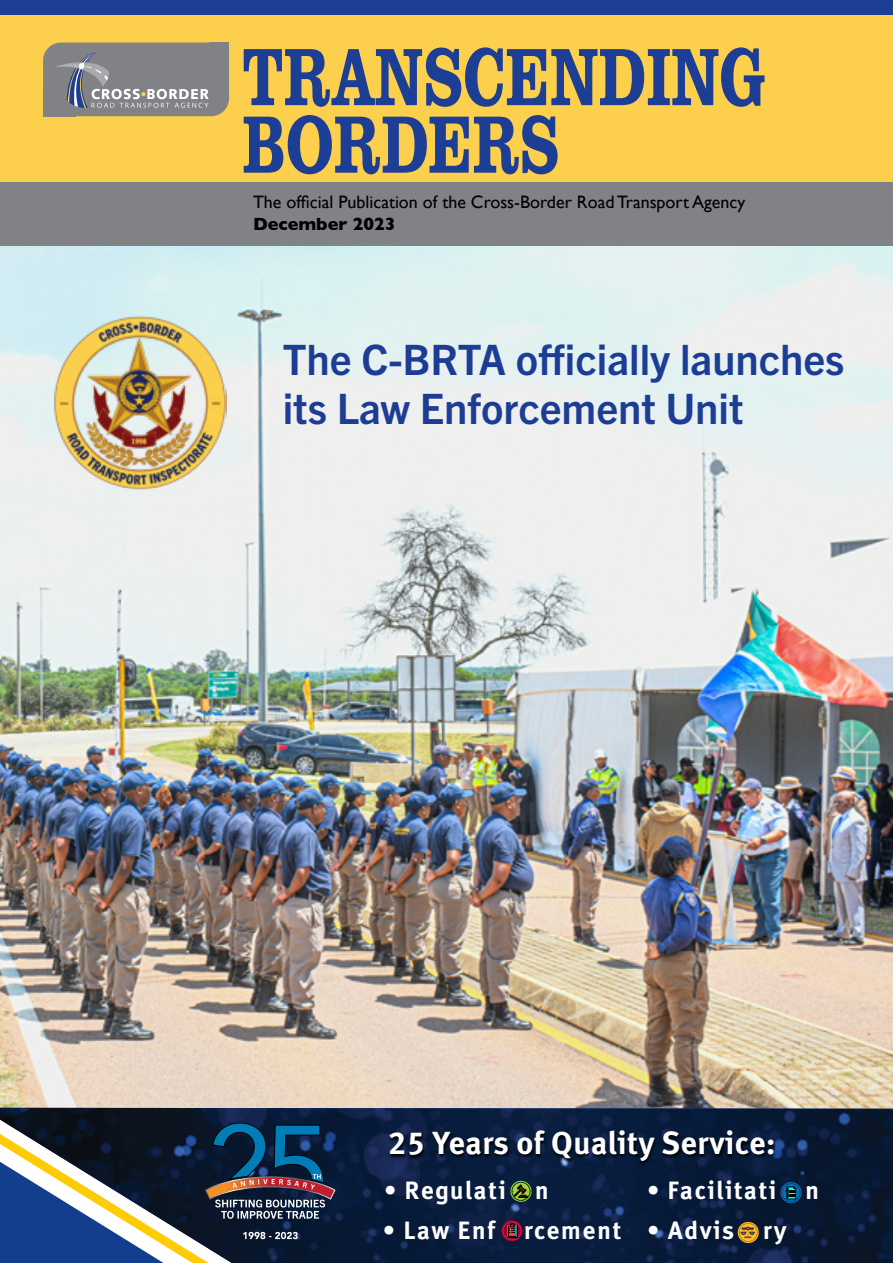
<style>
.page{position:relative;width:893px;height:1263px;background:#fff}
.page>*{position:absolute;margin:0;border:0;box-sizing:border-box;transform-origin:0 0}
.t1{font:500 84px/67.5px "Clarendon URW Ext Nar";color:#1c3e94;scale:.79 1}
.t2{font:700 42px/49.1px "Trade Gothic Next LT Pro";color:#1c3d94}
.t3{font:700 31.8px "Meta Correspondence Pro";color:#fff}
.t4{font:700 25.05px "Meta Correspondence Pro";letter-spacing:.05em;color:#fff}
.t5{font:18px "Gill Sans";color:#000}
.t6{font:700 18px "Gill Sans";color:#000}
</style>
<div class="page">
<div style="left:0;top:15px;width:893px;height:232px;background:#fccf4d"></div>
<div style="left:0;top:182px;width:893px;height:65px;background:#808285"></div>
<img style="left:0;top:247px;width:893px;height:861px">
<div style="left:0;top:0;width:893px;height:15px;background:#1c3e94"></div>
<div style="left:43px;top:43px;width:186px;height:73px;background:#808285;border-radius:18px"></div>
<div style="left:209px;top:43px;width:20px;height:39px;background:#808285"></div>
<div style="left:43px;top:88px;width:33px;height:28px;background:#808285"></div>
<svg style="left:56px;top:52px;width:153px;height:56px"></svg>
<img style="left:0;top:1108px;width:893px;height:155px">
<svg style="left:738px;top:1222px;width:21px;height:21px"></svg>
<svg style="left:739px;top:1223px;width:19px;height:19px"></svg>
<svg style="left:501px;top:1220px;width:21px;height:21px"></svg>
<svg style="left:503px;top:1221px;width:19px;height:20px"></svg>
<svg style="left:780px;top:1182px;width:22px;height:21px"></svg>
<svg style="left:782px;top:1183px;width:19px;height:19px"></svg>
<svg style="left:510px;top:1181px;width:21px;height:21px"></svg>
<svg style="left:512px;top:1182px;width:19px;height:19px"></svg>
<div style="left:388px;top:1131px;width:389px;height:34px;background:#000;opacity:.94"></div>
<svg style="left:0;top:1123px;width:335px;height:140px;background:#404f63"></svg>
<img style="left:53px;top:315px;width:174px;height:176px">
<h1 class="t1" style="left:242px;top:44px;width:664px">TRANSCENDING<br>BORDERS</h1>
<p class="t5" style="left:253px;top:192px;width:494px">The official Publication of the Cross-Border Road Transport Agency</p>
<p class="t6" style="left:253px;top:209px;width:144px">December 2023</p>
<h2 class="t2" style="left:283px;top:332px;width:563px">The C-BRTA officially launches its Law Enforcement Unit</h2>
<h3 class="t3" style="left:388px;top:1118px;width:389px">25 Years of Quality Service:</h3>
<h3 class="t4" style="left:384px;top:1170px;width:166px">• Regulati n</h3>
<h3 class="t4" style="left:647px;top:1170px;width:174px">• Facilitati n</h3>
<h3 class="t4" style="left:383px;top:1210px;width:405px">• Law Enf rcement • Advis ry</h3>
</div>
